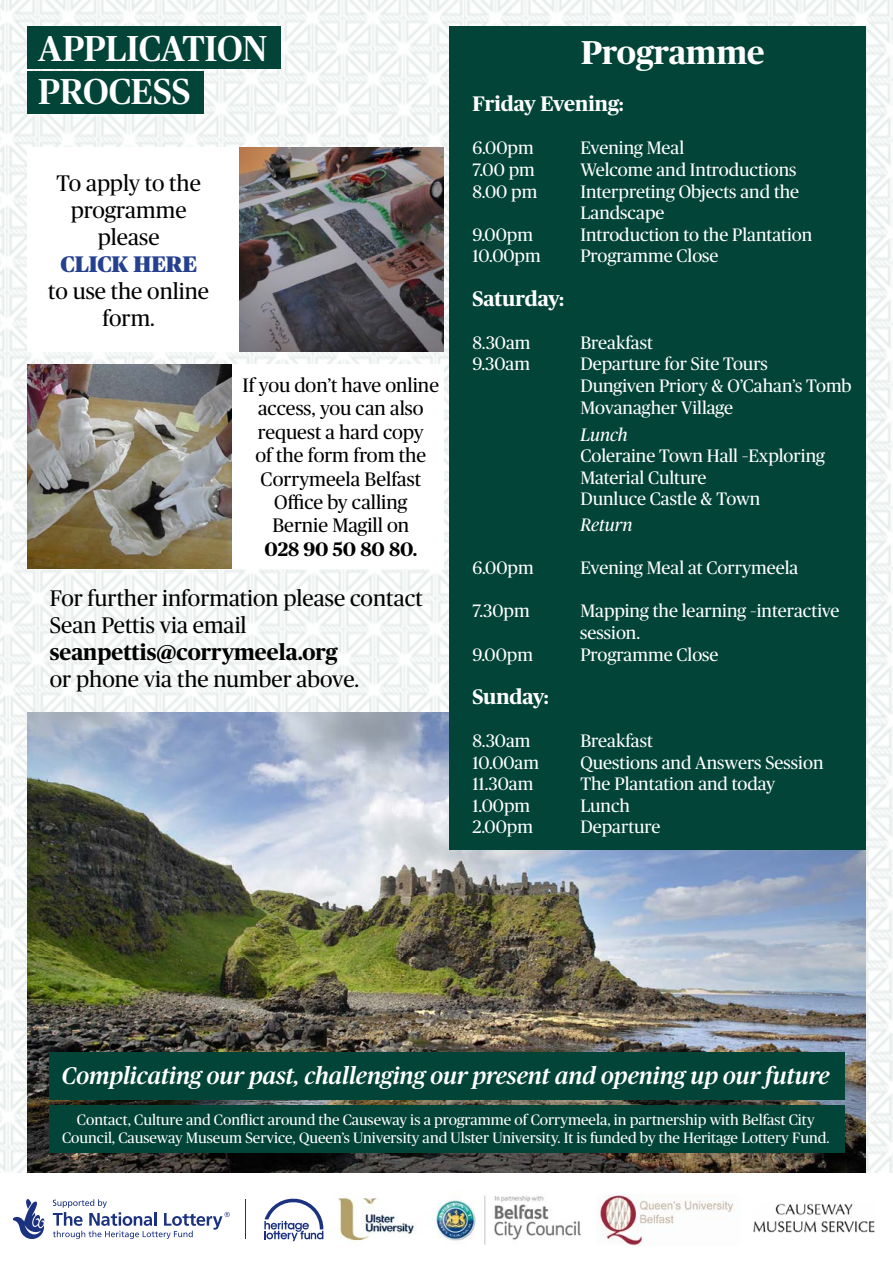
<style>
.page{position:relative;width:893px;height:1263px;background:#fff}
.page>*{position:absolute;margin:0;border:0;box-sizing:border-box;transform-origin:0 0}
.t1{font:500 36px/43.2px "Publico";letter-spacing:-.005em;color:#fff}
.t2{font:700 33px "Publico";color:#fff}
.t3{font:italic 500 24px "Publico";color:#fff}
.t4{font:22.5px/27px "Publico";color:#000;text-align:center}
.t5{font:700 22.5px "Publico";color:#000}
.t6{font:900 22.5px "Publico";color:#25408f}
.t7{font:700 21px "Publico";color:#fff}
.t8{font:19.5px/23.4px "Publico";color:#000;text-align:center}
.t9{font:700 19.5px "Publico";color:#000}
.t10{font:18px/21.6px "Publico";color:#fff}
.t11{font:italic 18px "Publico";color:#fff}
.t12{font:15px/18px "Publico";color:#fff;text-align:center}
</style>
<div class="page">
<img style="left:0;top:0;width:893px;height:1172px">
<img style="left:27px;top:712px;width:839px;height:460px">
<div style="left:27px;top:72px;width:176px;height:42px;background:#024437"></div>
<div style="left:27px;top:26px;width:253px;height:43px;background:#024437"></div>
<div style="left:449px;top:26px;width:417px;height:823px;background:#024437"></div>
<img style="left:238px;top:147px;width:205px;height:204px">
<div style="left:49px;top:1105px;width:795px;height:48px;background:#024437"></div>
<img style="left:27px;top:364px;width:205px;height:204px">
<div style="left:49px;top:1052px;width:795px;height:48px;background:#024437"></div>
<div style="left:27px;top:147px;width:211px;height:204px;background:#fff"></div>
<div style="left:232px;top:364px;width:211px;height:204px;background:#fff"></div>
<img style="left:436px;top:1195px;width:146px;height:50px">
<img style="left:597px;top:1195px;width:138px;height:50px">
<img style="left:338px;top:1198px;width:78px;height:43px">
<img style="left:753px;top:1203px;width:122px;height:30px">
<hr style="left:245px;top:1199px;width:1px;height:40px;background:#1b3281">
<svg style="left:13px;top:1199px;width:32px;height:40px"></svg>
<svg style="left:53px;top:1199px;width:177px;height:40px"></svg>
<svg style="left:264px;top:1198px;width:60px;height:43px"></svg>
<h1 class="t1" style="left:38px;top:27px;width:231px">APPLICATION<br>PROCESS</h1>
<h2 class="t2" style="left:581px;top:34px;width:185px">Programme</h2>
<p class="t7" style="left:472px;top:92px;width:153px">Friday Evening:</p>
<p class="t10" style="left:472px;top:137px;width:63px">6.00pm</p>
<p class="t10" style="left:580px;top:137px;width:105px">Evening Meal</p>
<p class="t10" style="left:472px;top:159px;width:64px">7.00 pm</p>
<p class="t10" style="left:580px;top:159px;width:218px">Welcome and Introductions</p>
<p class="t10" style="left:472px;top:181px;width:67px">8.00 pm</p>
<p class="t10" style="left:580px;top:181px;width:220px">Interpreting Objects and the<br>Landscape</p>
<p class="t10" style="left:472px;top:224px;width:62px">9.00pm</p>
<p class="t10" style="left:580px;top:224px;width:233px">Introduction to the Plantation</p>
<p class="t10" style="left:472px;top:245px;width:70px">10.00pm</p>
<p class="t10" style="left:580px;top:245px;width:140px">Programme Close</p>
<p class="t7" style="left:472px;top:286px;width:93px">Saturday:</p>
<p class="t10" style="left:472px;top:332px;width:60px">8.30am</p>
<p class="t10" style="left:580px;top:332px;width:74px">Breakfast</p>
<p class="t10" style="left:472px;top:353px;width:59px">9.30am</p>
<p class="t10" style="left:580px;top:353px;width:273px">Departure for Site Tours<br>Dungiven Priory &amp; O’Cahan’s Tomb<br>Movanagher Village</p>
<p class="t11" style="left:580px;top:424px;width:49px">Lunch</p>
<p class="t10" style="left:580px;top:445px;width:246px">Coleraine Town Hall –Exploring<br>Material Culture<br>Dunluce Castle &amp; Town</p>
<p class="t11" style="left:580px;top:515px;width:54px">Return</p>
<p class="t10" style="left:472px;top:557px;width:63px">6.00pm</p>
<p class="t10" style="left:580px;top:557px;width:220px">Evening Meal at Corrymeela</p>
<p class="t10" style="left:472px;top:600px;width:59px">7.30pm</p>
<p class="t10" style="left:580px;top:600px;width:261px">Mapping the learning –interactive session.</p>
<p class="t10" style="left:472px;top:643px;width:62px">9.00pm</p>
<p class="t10" style="left:580px;top:643px;width:140px">Programme Close</p>
<p class="t7" style="left:472px;top:685px;width:78px">Sunday:</p>
<p class="t10" style="left:472px;top:730px;width:60px">8.30am</p>
<p class="t10" style="left:580px;top:730px;width:74px">Breakfast</p>
<p class="t10" style="left:472px;top:751px;width:68px">10.00am</p>
<p class="t10" style="left:580px;top:751px;width:245px">Questions and Answers Session</p>
<p class="t10" style="left:472px;top:773px;width:62px">11.30am</p>
<p class="t10" style="left:580px;top:773px;width:196px">The Plantation and today</p>
<p class="t10" style="left:472px;top:795px;width:59px">1.00pm</p>
<p class="t10" style="left:580px;top:795px;width:51px">Lunch</p>
<p class="t10" style="left:472px;top:816px;width:62px">2.00pm</p>
<p class="t10" style="left:580px;top:816px;width:82px">Departure</p>
<p class="t4" style="left:56px;top:169px;width:146px">To apply to the programme please</p>
<p class="t6" style="left:61px;top:251px;width:138px">CLICK HERE</p>
<p class="t4" style="left:48px;top:277px;width:162px">to use the online form.</p>
<p class="t8" style="left:243px;top:373px;width:198px">If you don’t have online access, you can also request a hard copy<br>of the form from the<br>Corrymeela Belfast<br>Office by calling<br>Bernie Magill on</p>
<p class="t9" style="left:264px;top:538px;width:154px">028 90 50 80 80.</p>
<p class="t4" style="left:50px;top:584px;width:375px;text-align:left">For further information please contact<br>Sean Pettis via email</p>
<p class="t5" style="left:50px;top:639px;width:289px">seanpettis@corrymeela.org</p>
<p class="t4" style="left:50px;top:665px;width:311px">or phone via the number above.</p>
<h3 class="t3" style="left:62px;top:1062px;width:769px">Complicating our past, challenging our present and opening up our future</h3>
<p class="t12" style="left:62px;top:1110px;width:769px">Contact, Culture and Conflict around the Causeway is a programme of Corrymeela, in partnership with Belfast City<br>Council, Causeway Museum Service, Queen’s University and Ulster University. It is funded by the Heritage Lottery Fund.</p>
</div>
